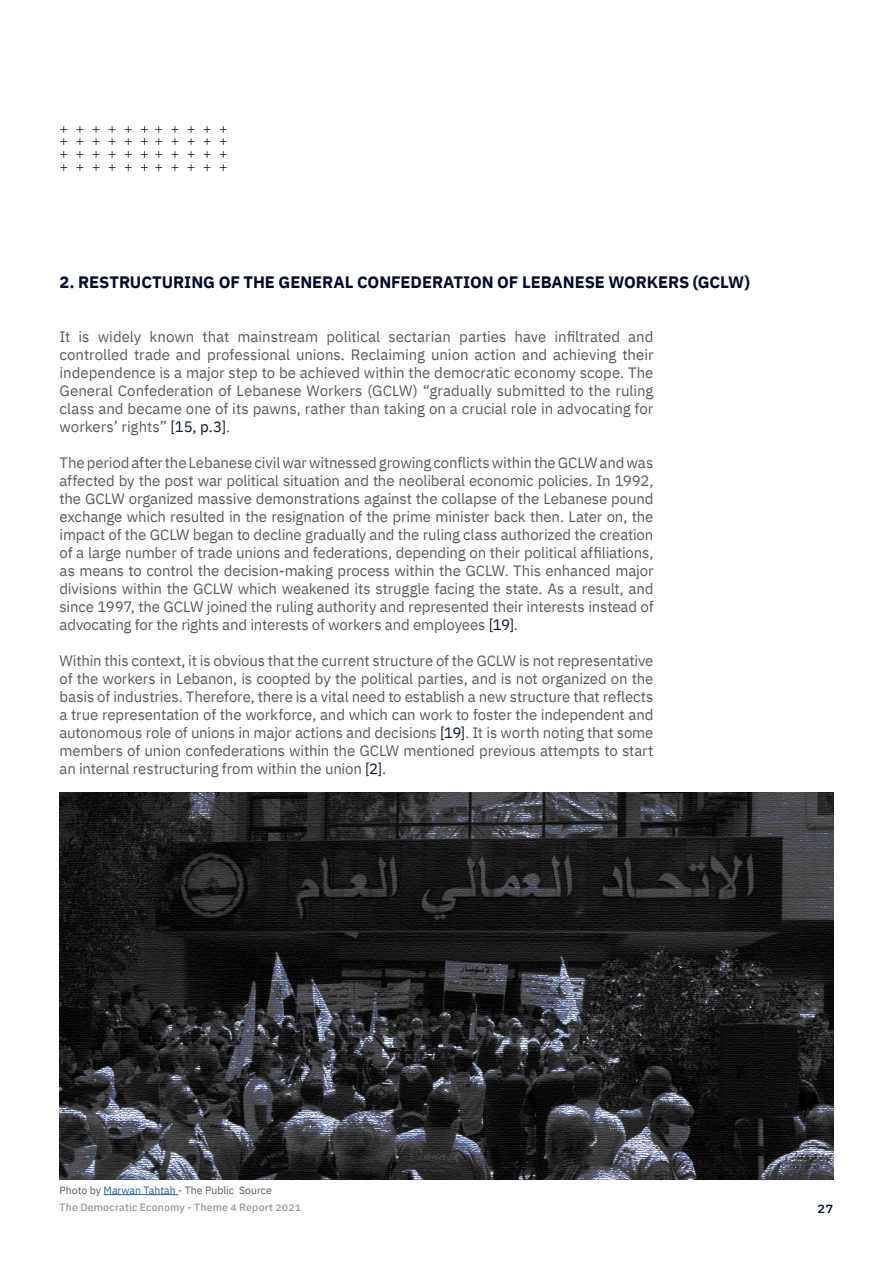
<style>
.page{position:relative;width:893px;height:1263px;background:#fff}
.page>*{position:absolute;margin:0;border:0;box-sizing:border-box;transform-origin:0 0}
.t1{font:700 16.5px "IBM Plex Sans Arabic";letter-spacing:-.005em;color:#000b2b}
.t2{font:15px/18px "IBM Plex Sans Arabic";letter-spacing:-.01em;color:#58595b;text-align:justify}
.t3{font:500 13.5px "IBM Plex Sans Arabic";color:#000b2b}
.t4{font:500 10.5px "IBM Plex Sans Arabic";letter-spacing:.02em;color:#939598}
.t5{font:10.5px "IBM Plex Sans Arabic";color:#58595b}
.s1{color:#0b142b}
.s2{color:#215e9e}
</style>
<div class="page">
<svg style="left:60px;top:126px;width:7px;height:19px"></svg>
<svg style="left:77px;top:126px;width:6px;height:19px"></svg>
<svg style="left:93px;top:126px;width:6px;height:19px"></svg>
<svg style="left:60px;top:151px;width:7px;height:7px"></svg>
<svg style="left:77px;top:151px;width:6px;height:7px"></svg>
<svg style="left:93px;top:151px;width:6px;height:7px"></svg>
<svg style="left:60px;top:164px;width:7px;height:7px"></svg>
<svg style="left:77px;top:164px;width:6px;height:7px"></svg>
<svg style="left:93px;top:164px;width:6px;height:7px"></svg>
<svg style="left:109px;top:126px;width:6px;height:19px"></svg>
<svg style="left:125px;top:126px;width:7px;height:19px"></svg>
<svg style="left:141px;top:126px;width:7px;height:19px"></svg>
<svg style="left:109px;top:151px;width:6px;height:7px"></svg>
<svg style="left:125px;top:151px;width:7px;height:7px"></svg>
<svg style="left:141px;top:151px;width:7px;height:7px"></svg>
<svg style="left:109px;top:164px;width:6px;height:7px"></svg>
<svg style="left:125px;top:164px;width:7px;height:7px"></svg>
<svg style="left:141px;top:164px;width:7px;height:7px"></svg>
<svg style="left:155px;top:126px;width:7px;height:19px"></svg>
<svg style="left:172px;top:126px;width:6px;height:19px"></svg>
<svg style="left:188px;top:126px;width:6px;height:19px"></svg>
<svg style="left:155px;top:151px;width:7px;height:7px"></svg>
<svg style="left:172px;top:151px;width:6px;height:7px"></svg>
<svg style="left:188px;top:151px;width:6px;height:7px"></svg>
<svg style="left:155px;top:164px;width:7px;height:7px"></svg>
<svg style="left:172px;top:164px;width:6px;height:7px"></svg>
<svg style="left:188px;top:164px;width:6px;height:7px"></svg>
<svg style="left:204px;top:126px;width:6px;height:19px"></svg>
<svg style="left:220px;top:126px;width:7px;height:19px"></svg>
<svg style="left:204px;top:151px;width:6px;height:7px"></svg>
<svg style="left:220px;top:151px;width:7px;height:7px"></svg>
<svg style="left:204px;top:164px;width:6px;height:7px"></svg>
<svg style="left:220px;top:164px;width:7px;height:7px"></svg>
<img style="left:60px;top:792px;width:773px;height:387px">
<hr style="left:103px;top:1194px;width:75px;height:1px;background:#215e9e">
<p class="t1" style="left:60px;top:273px;width:692px">2. RESTRUCTURING OF THE GENERAL CONFEDERATION OF LEBANESE WORKERS (GCLW)</p>
<p class="t2" style="left:60px;top:328px;width:595px">It is widely known that mainstream political sectarian parties have infiltrated and controlled trade and professional unions. Reclaiming union action and achieving their independence is a major step to be achieved within the democratic economy scope. The General Confederation of Lebanese Workers (GCLW) “gradually submitted to the ruling class and became one of its pawns, rather than taking on a crucial role in advocating for workers’ rights” <span class="s1">[15, p.3]</span>.</p>
<p class="t2" style="left:60px;top:454px;width:595px">The period after the Lebanese civil war witnessed growing conflicts within the GCLW and was affected by the post war political situation and the neoliberal economic policies. In 1992, the GCLW organized massive demonstrations against the collapse of the Lebanese pound exchange which resulted in the resignation of the prime minister back then. Later on, the impact of the GCLW began to decline gradually and the ruling class authorized the creation of a large number of trade unions and federations, depending on their political affiliations, as means to control the decision-making process within the GCLW. This enhanced major divisions within the GCLW which weakened its struggle facing the state. As a result, and since 1997, the GCLW joined the ruling authority and represented their interests instead of advocating for the rights and interests of workers and employees <span class="s1">[19]</span>.</p>
<p class="t2" style="left:60px;top:652px;width:595px">Within this context, it is obvious that the current structure of the GCLW is not representative of the workers in Lebanon, is coopted by the political parties, and is not organized on the basis of industries. Therefore, there is a vital need to establish a new structure that reflects a true representation of the workforce, and which can work to foster the independent and autonomous role of unions in major actions and decisions <span class="s1">[19]</span>. It is worth noting that some members of union confederations within the GCLW mentioned previous attempts to start an internal restructuring from within the union <span class="s1">[2]</span>.</p>
<p class="t5" style="left:60px;top:1184px;width:214px">Photo by <span class="s2">Marwan Tahtah</span> - The Public Source</p>
<p class="t4" style="left:60px;top:1201px;width:243px">The Democratic Economy - Theme 4 Report 2021</p>
<p class="t3" style="left:817px;top:1201px;width:18px">27</p>
</div>
